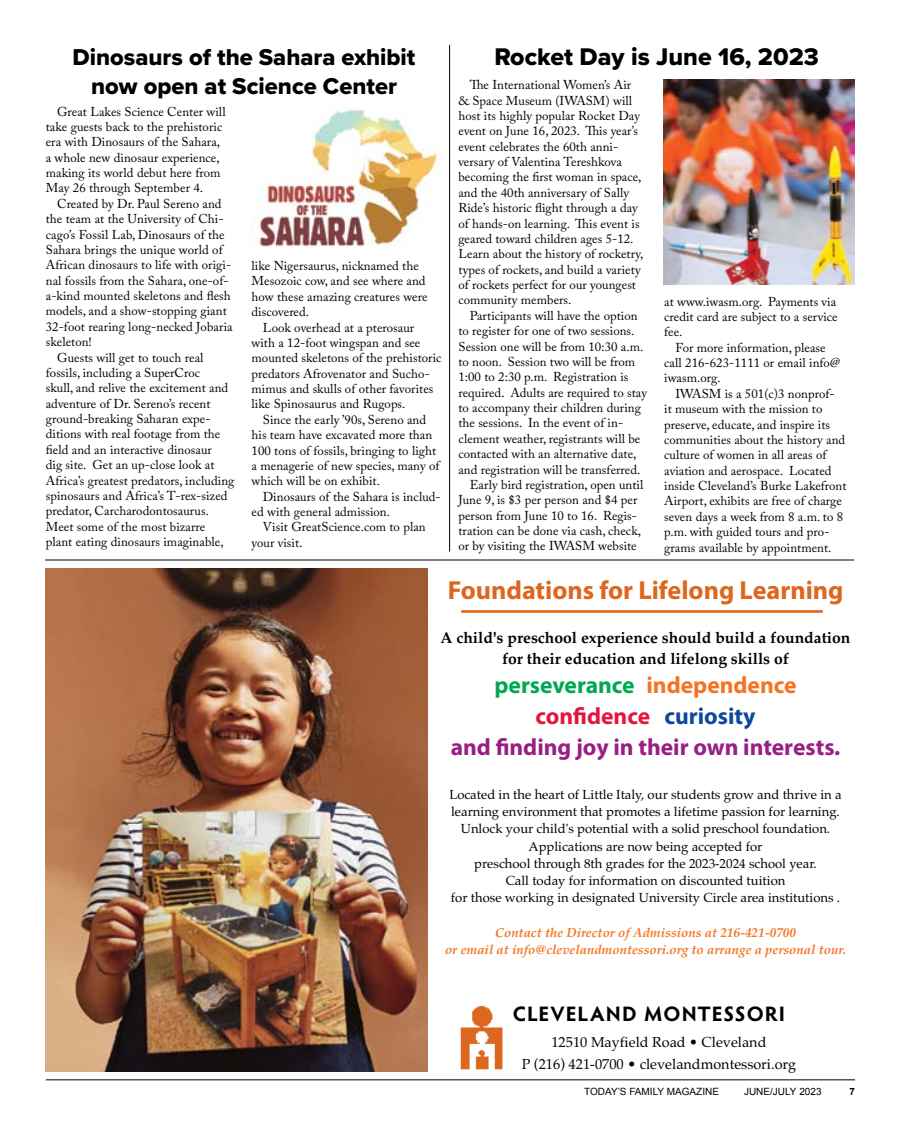
<style>
.page{position:relative;width:900px;height:1125px;background:#fff}
.page>*{position:absolute;margin:0;border:0;box-sizing:border-box;transform-origin:0 0}
.t1{font:700 26.25px "Myriad Pro";color:#dd671e}
.t2{font:25px "Proxima Nova Extrabld";color:#000}
.t3{font:23.75px/28.5px "Proxima Nova Extrabld";color:#000;text-align:center}
.t4{font:700 23.62px/31.1px "Myriad Pro";color:#981e85;text-align:center}
.t5{font:700 21px "Hypatia Sans Pro";color:#000}
.t6{font:700 15.75px/21px "Palatino";color:#000;text-align:center}
.t7{font:14.38px/22.2px "Palatino";color:#000;text-align:center}
.t8{font:13.12px/17.2px "Palatino";color:#000;text-align:center}
.t9{font:italic 700 13.12px/17.2px "Palatino";color:#f47421;text-align:center}
.t10{font:12.75px/15.4px "Adobe Caslon Pro";letter-spacing:.005em;color:#000}
.t11{font:10px "Arial";color:#000}
.t12{font:700 10px "Arial";color:#000}
.s1{color:#00a851}
.s2{color:#f47421}
.s3{color:#e3173e}
.s4{color:#0c499c}
.s5{font-style:inherit}
</style>
<div class="page">
<hr style="left:46px;top:1080px;width:809px;height:1px;background:#000">
<img style="left:664px;top:80px;width:191px;height:205px">
<img style="left:460px;top:1005px;width:43px;height:65px">
<img style="left:46px;top:568px;width:382px;height:503px">
<hr style="left:461px;top:610px;width:362px;height:3px;background:#dd671e">
<hr style="left:45px;top:560px;width:809px;height:1px;background:#000">
<hr style="left:449px;top:45px;width:1px;height:507px;background:#000">
<img style="left:258px;top:109px;width:180px;height:138px">
<h3 class="t3" style="left:73px;top:42px;width:344px">Dinosaurs of the Sahara exhibit now open at Science Center</h3>
<p class="t10" style="left:46px;top:104px;width:181px;text-indent:11px">Great Lakes Science Center will take guests back to the prehistoric era with Dinosaurs of the Sahara, a whole new dinosaur experience, making its world debut here from<br>May 26 through September 4.</p>
<p class="t10" style="left:57px;top:196px;width:166px">Created by Dr. Paul Sereno and</p>
<p class="t10" style="left:46px;top:211px;width:179px">the team at the University of Chi-</p>
<p class="t10" style="left:46px;top:227px;width:180px">cago’s Fossil Lab, Dinosaurs of the</p>
<p class="t10" style="left:46px;top:242px;width:178px">Sahara brings the unique world of</p>
<p class="t10" style="left:46px;top:257px;width:187px">African dinosaurs to life with origi-</p>
<p class="t10" style="left:46px;top:273px;width:184px">nal fossils from the Sahara, one-of-</p>
<p class="t10" style="left:46px;top:288px;width:186px">a-kind mounted skeletons and flesh</p>
<p class="t10" style="left:46px;top:303px;width:182px">models, and a show-stopping giant</p>
<p class="t10" style="left:46px;top:319px;width:188px">32-foot rearing long-necked Jobaria</p>
<p class="t10" style="left:46px;top:334px;width:48px">skeleton!</p>
<p class="t10" style="left:57px;top:350px;width:148px">Guests will get to touch real</p>
<p class="t10" style="left:46px;top:365px;width:156px">fossils, including a SuperCroc</p>
<p class="t10" style="left:46px;top:380px;width:184px">skull, and relive the excitement and</p>
<p class="t10" style="left:46px;top:396px;width:166px">adventure of Dr. Sereno’s recent</p>
<p class="t10" style="left:46px;top:411px;width:166px">ground-breaking Saharan expe-</p>
<p class="t10" style="left:46px;top:426px;width:176px">ditions with real footage from the</p>
<p class="t10" style="left:46px;top:442px;width:168px">field and an interactive dinosaur</p>
<p class="t10" style="left:46px;top:457px;width:170px">dig site. Get an up-close look at</p>
<p class="t10" style="left:46px;top:473px;width:190px">Africa’s greatest predators, including</p>
<p class="t10" style="left:46px;top:488px;width:183px">spinosaurs and Africa’s T-rex-sized</p>
<p class="t10" style="left:46px;top:503px;width:165px">predator, Carcharodontosaurus.</p>
<p class="t10" style="left:46px;top:519px;width:161px">Meet some of the most bizarre</p>
<p class="t10" style="left:46px;top:534px;width:179px">plant eating dinosaurs imaginable,</p>
<p class="t10" style="left:252px;top:258px;width:177px">like Nigersaurus, nicknamed the<br>Mesozoic cow, and see where and how these amazing creatures were discovered.</p>
<p class="t10" style="left:252px;top:320px;width:192px;text-indent:11px">Look overhead at a pterosaur<br>with a 12-foot wingspan and see mounted skeletons of the prehistoric predators Afrovenator and Sucho&shy;mimus and skulls of other favorites like Spinosaurus and Rugops.</p>
<p class="t10" style="left:252px;top:412px;width:189px;text-indent:11px">Since the early ’90s, Sereno and his team have excavated more than<br>100 tons of fossils, bringing to light a menagerie of new species, many of which will be on exhibit.</p>
<p class="t10" style="left:252px;top:489px;width:191px;text-indent:11px">Dinosaurs of the Sahara is includ&shy;ed with general admission.</p>
<p class="t10" style="left:252px;top:519px;width:176px;text-indent:11px">Visit GreatScience.com to plan your visit.</p>
<h2 class="t2" style="left:495px;top:38px;width:326px">Rocket Day is June 16, 2023</h2>
<p class="t10" style="left:458px;top:77px;width:186px;text-indent:11px">The International Women’s Air &amp; Space Museum (IWASM) will host its highly popular Rocket Day event on June 16, 2023. This year’s event celebrates the 60th anni&shy;versary of Valentina Tereshkova becoming the first woman in space, and the 40th anniversary of Sally<br>Ride’s historic flight through a day of hands-on learning. This event is geared toward children ages 5-12.<br>Learn about the history of rocketry, types of rockets, and build a variety of rockets perfect for our youngest community members.</p>
<p class="t10" style="left:470px;top:308px;width:169px">Participants will have the option</p>
<p class="t10" style="left:458px;top:323px;width:178px">to register for one of two sessions.</p>
<p class="t10" style="left:458px;top:338px;width:186px">Session one will be from 10:30 a.m.</p>
<p class="t10" style="left:458px;top:354px;width:178px">to noon. Session two will be from</p>
<p class="t10" style="left:458px;top:369px;width:171px">1:00 to 2:30 p.m. Registration is</p>
<p class="t10" style="left:458px;top:385px;width:190px">required. Adults are required to stay</p>
<p class="t10" style="left:458px;top:400px;width:184px">to accompany their children during</p>
<p class="t10" style="left:458px;top:415px;width:166px">the sessions. In the event of in-</p>
<p class="t10" style="left:458px;top:431px;width:183px">clement weather, registrants will be</p>
<p class="t10" style="left:458px;top:446px;width:179px">contacted with an alternative date,</p>
<p class="t10" style="left:458px;top:461px;width:183px">and registration will be transferred.</p>
<p class="t10" style="left:470px;top:477px;width:175px">Early bird registration, open until</p>
<p class="t10" style="left:458px;top:492px;width:181px">June 9, is $3 per person and $4 per</p>
<p class="t10" style="left:458px;top:508px;width:180px">person from June 10 to 16. Regis-</p>
<p class="t10" style="left:458px;top:523px;width:184px">tration can be done via cash, check,</p>
<p class="t10" style="left:458px;top:538px;width:180px">or by visiting the IWASM website</p>
<p class="t10" style="left:664px;top:294px;width:175px;text-align:justify">at www.iwasm.org. Payments via credit card are subject to a service fee.</p>
<p class="t10" style="left:664px;top:340px;width:177px;text-indent:11px">For more information, please call 216-623-1111 or email info@ iwasm.org.</p>
<p class="t10" style="left:664px;top:386px;width:184px;text-indent:11px">IWASM is a 501(c)3 nonprof-<br>it museum with the mission to preserve, educate, and inspire its communities about the history and culture of women in all areas of aviation and aerospace. Located inside Cleveland’s Burke Lakefront<br>Airport, exhibits are free of charge seven days a week from 8 a.m. to 8 p.m. with guided tours and pro&shy;grams available by appointment.</p>
<h1 class="t1" style="left:448px;top:573px;width:397px">Foundations for Lifelong Learning</h1>
<p class="t6" style="left:441px;top:627px;width:411px">A child's preschool experience should build a foundation for their education and lifelong skills of</p>
<h3 class="t4" style="left:451px;top:669px;width:391px"><span class="s1">perseverance</span> <span class="s2">independence </span><span class="s3">confidence</span> <span class="s4">curiosity<br></span>and finding joy in their own interests.</h3>
<p class="t8" style="left:449px;top:785px;width:394px">Located in the heart of Little Italy, our students grow and thrive in a learning environment that promotes a lifetime passion for learning.<br>Unlock your child's potential with a solid preschool foundation.<br>Applications are now being accepted for<br>preschool through 8th grades for the 202<span class="s5">3</span>-202<span class="s5">4</span> school year.<br>Call today for information on discounted tuition<br>for those working in designated University Circle area institutions .</p>
<p class="t9" style="left:445px;top:924px;width:402px">Contact the Director of Admissions at 216-421-0700<br>or email at info@clevelandmontessori.org to arrange a personal tour.</p>
<h3 class="t5" style="left:513px;top:998px;width:274px">CLEVELAND MONTESSORI</h3>
<p class="t7" style="left:522px;top:1031px;width:276px">12510 Mayfield Road • Cleveland<br>P (216) 421-0700 • clevelandmontessori.org</p>
<p class="t11" style="left:584px;top:1085px;width:136px">TODAY’S FAMILY MAGAZINE</p>
<p class="t11" style="left:744px;top:1085px;width:79px">JUNE/JULY 2023</p>
<p class="t12" style="left:849px;top:1085px;width:7px">7</p>
</div>
